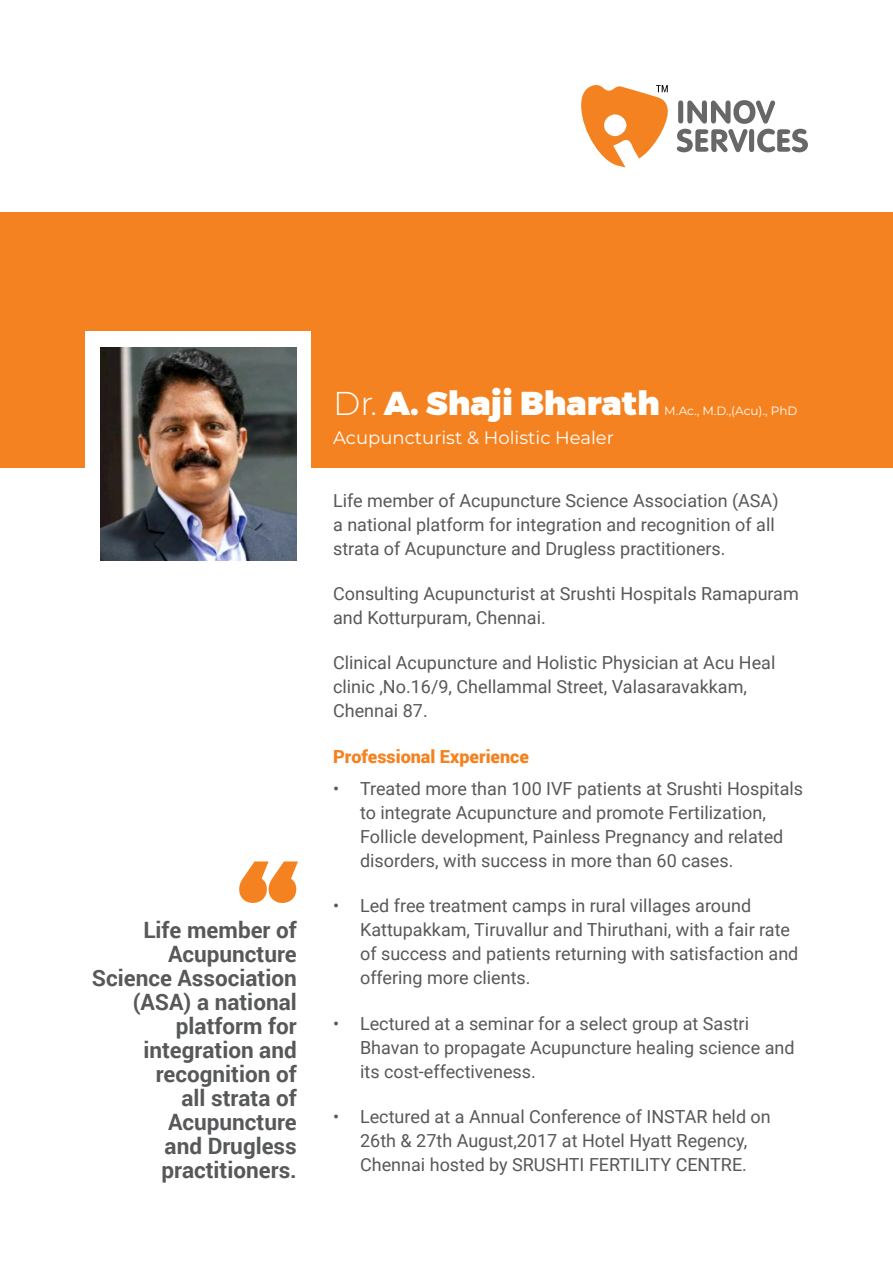
<style>
.page{position:relative;width:893px;height:1263px;background:#fff}
.page>*{position:absolute;margin:0;border:0;box-sizing:border-box;transform-origin:0 0}
.t1{font:900 135px "Montserrat";color:#f58220}
.t2{font:900 33px "Montserrat";color:#fff}
.t3{font:700 22.5px/24px "Roboto";color:#57585a;text-align:right}
.t4{font:18px/24px "Roboto";color:#57585a}
.t5{font:18px "Montserrat";color:#fff}
.t6{font:900 18px "Roboto";color:#f58220}
.t7{font:12px "Montserrat";color:#fff}
.s1{font-weight:300}
</style>
<div class="page">
<div style="left:0;top:213px;width:893px;height:255px;background:#f58220"></div>
<svg style="left:581px;top:85px;width:87px;height:82px"></svg>
<svg style="left:677px;top:100px;width:131px;height:52px"></svg>
<div style="left:86px;top:332px;width:225px;height:245px;background:#fff"></div>
<img style="left:101px;top:348px;width:195px;height:213px">
<p class="t1" style="left:237px;top:824px;width:67px">“</p>
<p class="t3" style="left:92px;top:917px;width:206px">Life member of<br>Acupuncture<br>Science Association (ASA) a national platform for integration and recognition of<br>all strata of<br>Acupuncture<br>and Drugless practitioners.</p>
<p class="t2" style="left:333px;top:383px;width:328px"><span class="s1">Dr.</span> A. Shaji Bharath</p>
<p class="t7" style="left:664px;top:403px;width:135px">M.Ac., M.D.,(Acu)., PhD</p>
<p class="t5" style="left:333px;top:425px;width:282px">Acupuncturist &amp; Holistic Healer</p>
<p class="t4" style="left:333px;top:488px;width:447px">Life member of Acupuncture Science Association (ASA) a national platform for integration and recognition of all strata of Acupuncture and Drugless practitioners.</p>
<p class="t4" style="left:333px;top:581px;width:467px">Consulting Acupuncturist at Srushti Hospitals Ramapuram and Kotturpuram, Chennai.</p>
<p class="t4" style="left:333px;top:650px;width:444px">Clinical Acupuncture and Holistic Physician at Acu Heal clinic ,No.16/9, Chellammal Street, Valasaravakkam,<br>Chennai 87.</p>
<p class="t6" style="left:333px;top:743px;width:197px">Professional Experience</p>
<p class="t4" style="left:360px;top:776px;width:445px;text-indent:-27px">• Treated more than 100 IVF patients at Srushti Hospitals to integrate Acupuncture and promote Fertilization, Follicle development, Painless Pregnancy and related disorders, with success in more than 60 cases.</p>
<p class="t4" style="left:360px;top:893px;width:440px;text-indent:-27px">• Led free treatment camps in rural villages around Kattupakkam, Tiruvallur and Thiruthani, with a fair rate of success and patients returning with satisfaction and offering more clients.</p>
<p class="t4" style="left:360px;top:1010px;width:436px;text-indent:-27px">• Lectured at a seminar for a select group at Sastri<br>Bhavan to propagate Acupuncture healing science and its cost-effectiveness.</p>
<p class="t4" style="left:333px;top:1104px;width:439px;text-align:center">• Lectured at a Annual Conference of INSTAR held on<br>26th &amp; 27th August,2017 at Hotel Hyatt Regency,<br>Chennai hosted by SRUSHTI FERTILITY CENTRE.</p>
</div>
